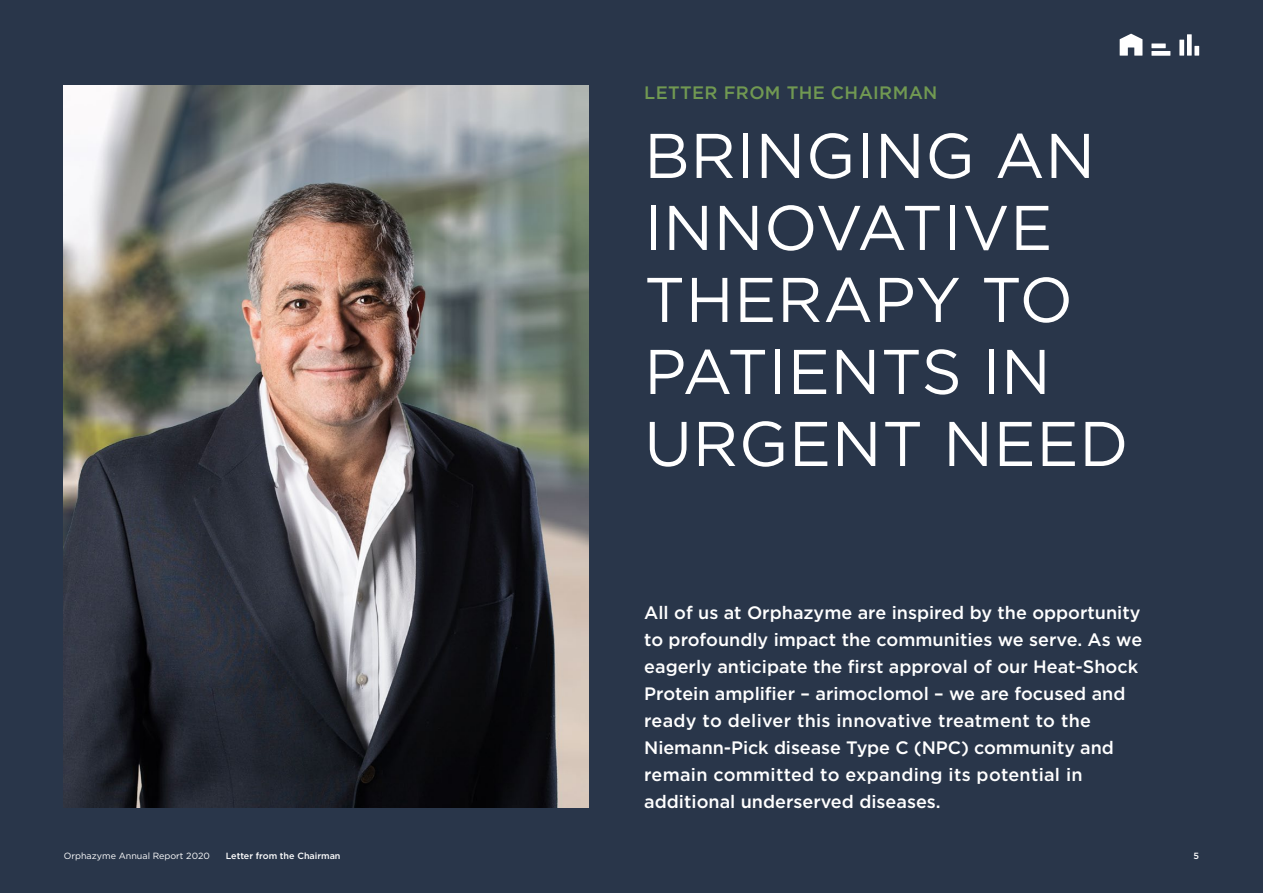
<style>
.page{position:relative;width:1263px;height:893px;background:#29364a}
.page>*{position:absolute;margin:0;border:0;box-sizing:border-box;transform-origin:0 0}
.Header__H1{font:63px/72px "Gotham";letter-spacing:.01em;color:#fff}
.Manchet{font:500 18px/27px "Gotham";color:#fff}
.Header__H3{font:500 18px "Gotham";letter-spacing:.02em;color:#719952}
.t1{font:9px "Gotham";color:#fff}
.t2{font:500 9px "Gotham";color:#fff}
</style>
<div class="page">
<img style="left:64px;top:85px;width:525px;height:723px">
<svg style="left:1120px;top:34px;width:22px;height:22px"></svg>
<div style="left:1179px;top:40px;width:5px;height:16px;background:#fff"></div>
<div style="left:1187px;top:34px;width:5px;height:22px;background:#fff"></div>
<div style="left:1194px;top:46px;width:5px;height:10px;background:#fff"></div>
<hr style="left:1151px;top:44px;width:15px;height:4px;background:#fff">
<div style="left:1151px;top:51px;width:19px;height:5px;background:#fff"></div>
<p class="Header__H3" style="left:644px;top:81px;width:295px">LETTER FROM THE CHAIRMAN</p>
<p class="Header__H1" style="left:644px;top:118px;width:486px">BRINGING AN<br>INNOVATIVE<br>THERAPY TO<br>PATIENTS IN<br>URGENT NEED</p>
<p class="Manchet" style="left:644px;top:599px;width:499px">All of us at Orphazyme are inspired by the opportunity to profoundly impact the communities we serve. As we eagerly anticipate the first approval of our Heat-Shock Protein amplifier – arimoclomol – we are focused and ready to deliver this innovative treatment to the Niemann-Pick disease Type C (NPC) community and remain committed to expanding its potential in additional underserved diseases.</p>
<p class="t1" style="left:64px;top:850px;width:148px">Orphazyme Annual Report 2020</p>
<p class="t2" style="left:226px;top:849px;width:116px">Letter from the Chairman</p>
<p class="t2" style="left:1193px;top:849px;width:7px">5</p>
</div>
